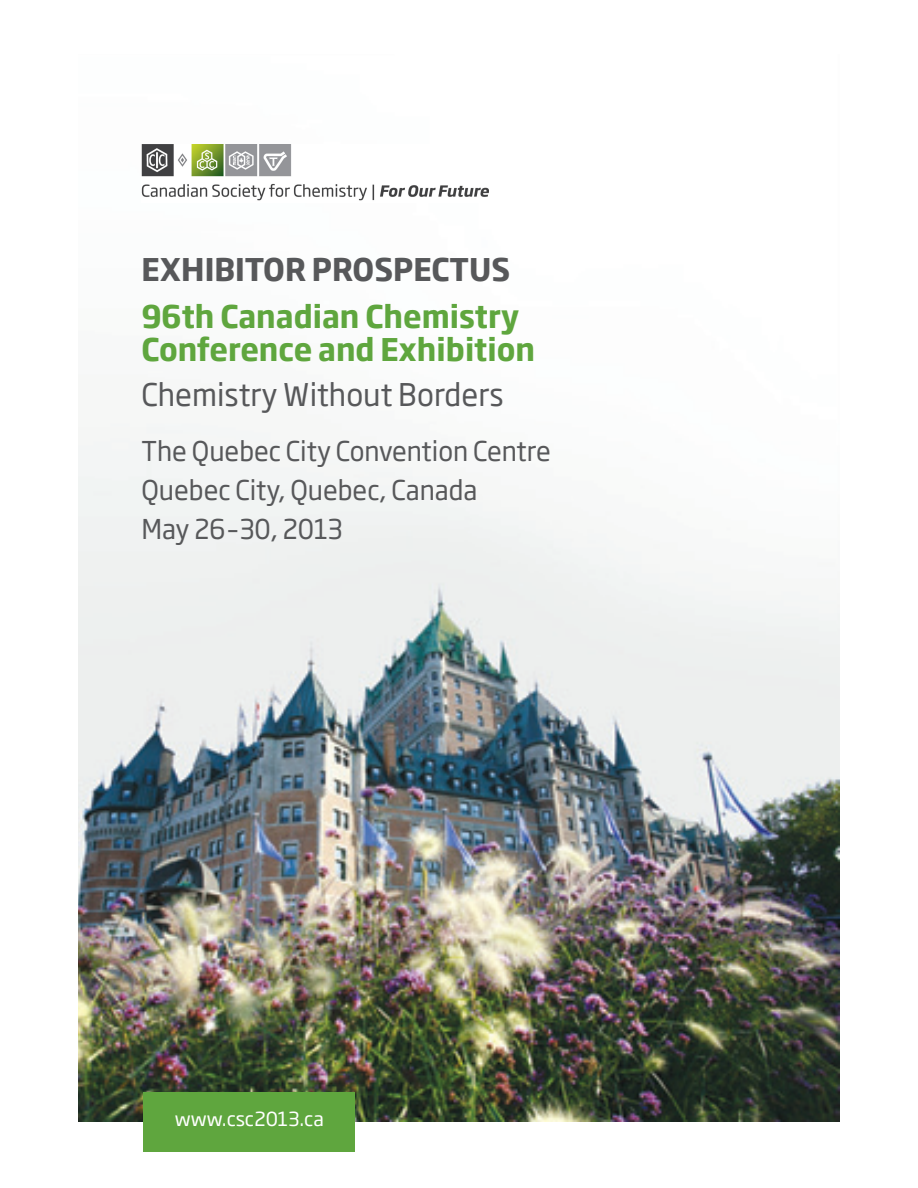
<style>
.page{position:relative;width:918px;height:1188px;background:#fff}
.page>*{position:absolute;margin:0;border:0;box-sizing:border-box;transform-origin:0 0}
.t1{font:700 30.9px "Soho Gothic Std";color:#5fa63e;scale:.95 1}
.t2{font:30.9px "Soho Gothic Std";color:#57585a;scale:.95 1}
.t3{font:700 30.9px "Soho Gothic Std";color:#57585a;scale:.95 1}
.t4{font:27px "Soho Gothic Std";color:#57585a;scale:.95 1}
.t5{font:19.2px "Soho Gothic Std";letter-spacing:.005em;color:#fff}
</style>
<div class="page">
<img style="left:78px;top:188px;width:762px;height:933px">
<div style="left:143px;top:1092px;width:212px;height:59px;background:#5fa63e"></div>
<img style="left:141px;top:144px;width:347px;height:59px">
<p class="t3" style="left:141px;top:249px;width:390px">EXHIBITOR PROSPECTUS</p>
<p class="t1" style="left:141px;top:297px;width:399px">96th Canadian Chemistry</p>
<p class="t1" style="left:141px;top:329px;width:416px">Conference and Exhibition</p>
<p class="t2" style="left:141px;top:375px;width:383px">Chemistry Without Borders</p>
<p class="t4" style="left:141px;top:434px;width:432px">The Quebec City Convention Centre</p>
<p class="t4" style="left:141px;top:473px;width:355px">Quebec City, Quebec, Canada</p>
<p class="t4" style="left:141px;top:512px;width:213px">May 26–30, 2013</p>
<p class="t5" style="left:175px;top:1107px;width:151px">www.csc2013.ca</p>
</div>
